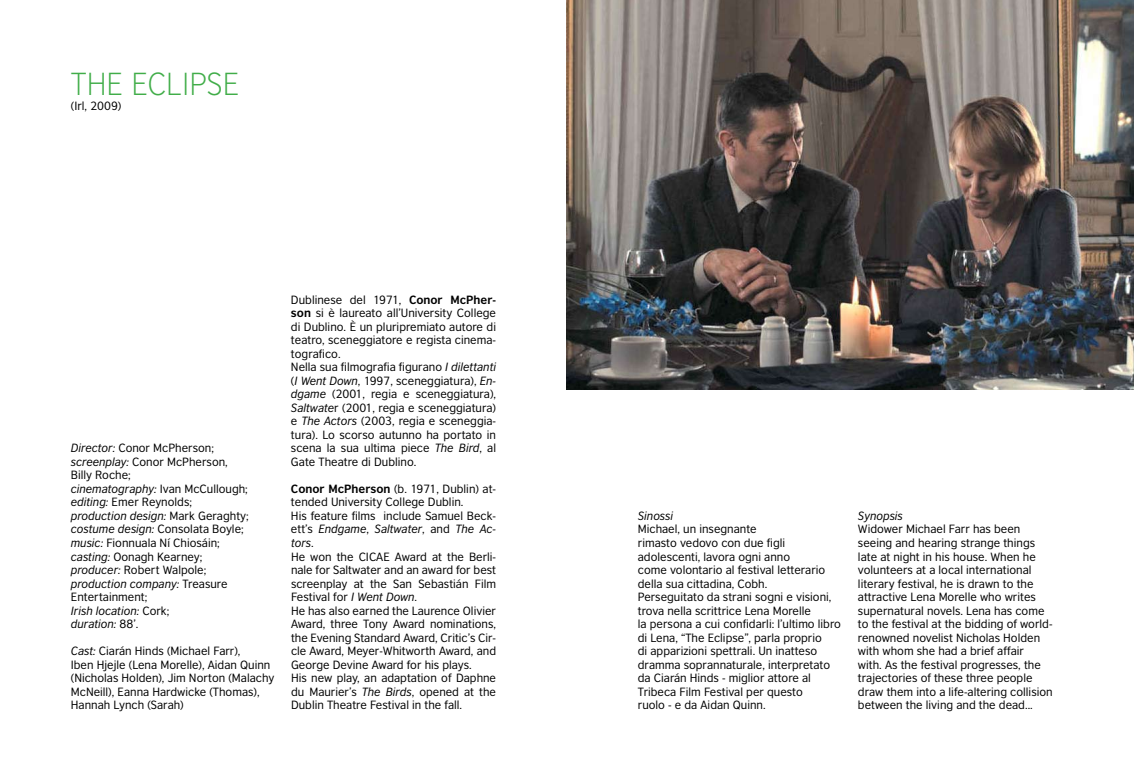
<style>
.page{position:relative;width:1134px;height:780px;background:#fff}
.page>*{position:absolute;margin:0;border:0;box-sizing:border-box;transform-origin:0 0}
.t1{font:300 30px "British Council Sans";color:#41ad49}
.t2{font:11.25px/13.5px "British Council Sans";color:#000}
.t3{font:italic 11.25px "British Council Sans";color:#000}
.s1{font-style:italic}
.s2{font-weight:700}
</style>
<div class="page">
<img style="left:567px;top:0;width:567px;height:390px">
<h1 class="t1" style="left:71px;top:67px;width:166px">THE ECLI PSE</h1>
<p class="t2" style="left:71px;top:99px;width:52px">(Irl, 2009)</p>
<p class="t2" style="left:71px;top:441px;width:179px"><span class="s1">Director:</span> Conor M cPherson; <span class="s1">screenplay:</span> Conor M cPherson,<br>Billy Roche;<br><span class="s1">cinematography:</span> Ivan M cCullough; <span class="s1">editing:</span> Emer Reynolds; <span class="s1">production design:</span> M ark Geraghty; <span class="s1">costume design:</span> Consolata Boyle; <span class="s1">music:</span> Fionnuala Ní Chiosáin; <span class="s1">casting:</span> Oonagh Kearney; <span class="s1">producer:</span> Robert Walpole; <span class="s1">production company:</span> Treasure<br>Entertainment;<br><span class="s1">Irish location:</span> Cork;<br><span class="s1">duration:</span> 88’.</p>
<p class="t2" style="left:71px;top:644px;width:205px"><span class="s1">Cast:</span> Ciarán H inds (M ichael Farr),<br>Iben Hjejle (Lena Morelle), Aidan Quinn (N icholas Holden), Jim Norton (Malachy McNeill), Eanna Hardwicke (Thomas), Hannah Lynch (Sarah)</p>
<p class="t2" style="left:291px;top:293px;width:207px">Dublinese del 1971, <span class="s2">Conor McPher&shy;son</span> si è laureato all’U niversity College di Dublino. È un pluripremiato autore di teatro, sceneggiatore e regista cinema&shy;tografico.<br>Nella sua filmografia figurano <span class="s1">I dilettanti </span>(<span class="s1">I Went Down</span>, 1997, sceneggiatura), <span class="s1">En&shy;dgame</span> (2001, regia e sceneggiatura), <span class="s1">Saltwate</span>r (2001, regia e sceneggiatura) e <span class="s1">The Actors</span> (2003, regia e sceneggia&shy;tura). Lo scorso autunno ha portato in scena la sua ultima piece <span class="s1">The Bird</span>, al Gate Theatre di Dublino.</p>
<p class="t2" style="left:291px;top:482px;width:207px"><span class="s2">Conor McPherson</span> (b. 1971, Dublin) at&shy;tended University College Dublin.<br>H is feature films include Samuel Beck&shy;ett’s <span class="s1">Endgame</span>, <span class="s1">Saltwater</span>, and <span class="s1">The Ac&shy;tors</span>.<br>He won the CICAE</p>
<p class="t2" style="left:291px;top:549px;width:207px;text-indent:104px">Award at the Berli&shy;nale for Saltwater and an award for best screenplay at the San Sebastián Film Festival for <span class="s1">I Went Down</span>.<br>He has also earned the Laurence Olivier Award, three Tony Award nominations, the Evening Standard Award, Critic’s Cir&shy;cle Award, M eyer-Whitworth Award, and George Devine Award for his plays.<br>H is new play, an adaptation of Daphne du M aurier’s <span class="s1">The Birds</span>, opened at the Dublin Theatre Festival in the fall.</p>
<p class="t3" style="left:638px;top:509px;width:37px">Sinossi</p>
<p class="t2" style="left:638px;top:522px;width:205px">M ichael, un insegnante<br>rimasto vedovo con due figli adolescenti, lavora ogni anno<br>come volontario al festival letterario della sua cittadina, Cobh.<br>Perseguitato da strani sogni e visioni, trova nella scrittrice Lena Morelle<br>la persona a cui confidarli: l’ultimo libro di Lena, “The Eclipse”, parla proprio<br>di apparizioni spettrali. U n inatteso dramma soprannaturale, interpretato da Ciarán H inds - miglior attore al Tribeca Film Festival per questo<br>ruolo - e da Aidan Quinn.</p>
<p class="t3" style="left:858px;top:509px;width:46px">Synopsis</p>
<p class="t2" style="left:858px;top:522px;width:196px">Widower M ichael Farr has been seeing and hearing strange things late at night in his house. When he volunteers at a local international literary festival, he is drawn to the attractive Lena M orelle who writes supernatural novels. Lena has come to the festival at the bidding of world&shy;renowned novelist N icholas Holden with whom she had a brief affair<br>with. As the festival progresses, the trajectories of these three people draw them into a life-altering collision between the living and the dead...</p>
</div>
